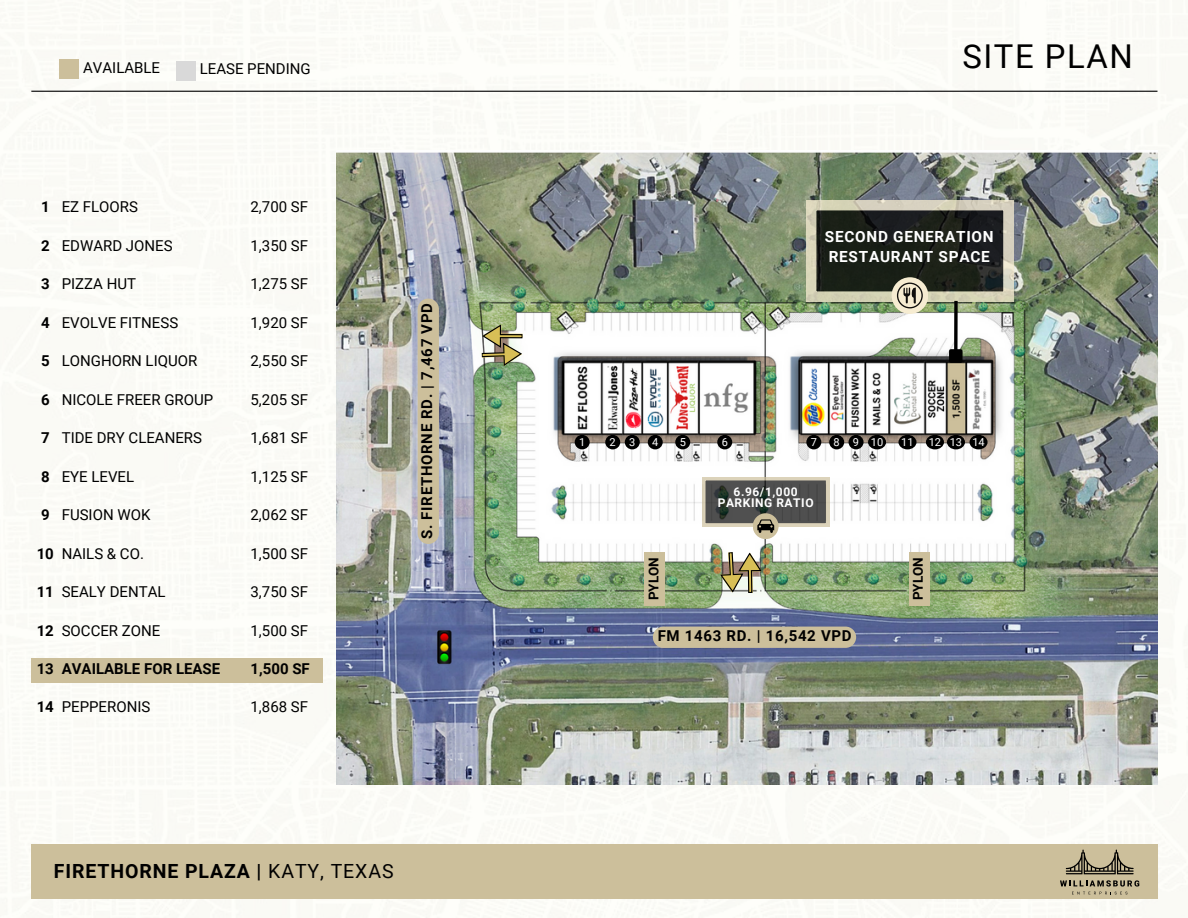
<style>
.page{position:relative;width:1188px;height:918px;background:#fff}
.page>*{position:absolute;margin:0;border:0;box-sizing:border-box;transform-origin:0 0}
.t1{font:32.85px "Roboto";letter-spacing:.045em;color:#000}
.t2{font:700 19.5px "Roboto";letter-spacing:.045em;color:#000}
.t3{font:700 15.3px/19.6px "Roboto";letter-spacing:.045em;color:#fff}
.t4{font:15px "Roboto";color:#000}
.t5{font:700 15px "Roboto";letter-spacing:.045em;color:#000}
.t6{font:700 15px "Roboto";color:#000}
.t7{font:700 13.5px "Roboto";color:#000}
.t8{font:700 12px/10.9px "Roboto";letter-spacing:.05em;color:#fff;text-align:center}
.t9{font:10.95px "Roboto";color:#fff}
.s1{font-weight:700}
.s2{font-weight:400}
</style>
<div class="page">
<img style="left:0;top:0;width:1188px;height:918px">
<hr style="left:31px;top:91px;width:1126px;height:1px;background:#000">
<div style="left:31px;top:845px;width:1126px;height:54px;background:#ccbf9b"></div>
<svg style="left:1066px;top:850px;width:68px;height:24px"></svg>
<svg style="left:1060px;top:880px;width:79px;height:14px"></svg>
<div style="left:59px;top:59px;width:20px;height:20px;background:#ccbf9b"></div>
<div style="left:176px;top:61px;width:19px;height:19px;background:#d9d9d9"></div>
<img style="left:336px;top:150px;width:821px;height:635px">
<div style="left:575px;top:435px;width:15px;height:14px;background:#000;border-radius:50%"></div>
<div style="left:605px;top:435px;width:15px;height:14px;background:#000;border-radius:50%"></div>
<div style="left:625px;top:435px;width:15px;height:14px;background:#000;border-radius:50%"></div>
<div style="left:648px;top:435px;width:15px;height:14px;background:#000;border-radius:50%"></div>
<div style="left:675px;top:435px;width:15px;height:14px;background:#000;border-radius:50%"></div>
<div style="left:717px;top:435px;width:15px;height:14px;background:#000;border-radius:50%"></div>
<div style="left:806px;top:435px;width:15px;height:14px;background:#000;border-radius:50%"></div>
<div style="left:829px;top:435px;width:15px;height:14px;background:#000;border-radius:50%"></div>
<div style="left:849px;top:435px;width:15px;height:14px;background:#000;border-radius:50%"></div>
<div style="left:868px;top:435px;width:18px;height:14px;background:#000;border-radius:50%"></div>
<div style="left:898px;top:435px;width:19px;height:14px;background:#000;border-radius:50%"></div>
<div style="left:926px;top:435px;width:18px;height:14px;background:#000;border-radius:50%"></div>
<div style="left:947px;top:435px;width:18px;height:14px;background:#000;border-radius:50%"></div>
<div style="left:970px;top:435px;width:18px;height:14px;background:#000;border-radius:50%"></div>
<div style="left:31px;top:658px;width:291px;height:25px;background:#ccbf9b"></div>
<svg style="left:720px;top:552px;width:42px;height:41px"></svg>
<svg style="left:481px;top:324px;width:42px;height:42px"></svg>
<div style="left:753px;top:513px;width:26px;height:26px;background:#ccbf9b;border-radius:50%"></div>
<svg style="left:702px;top:477px;width:127px;height:56px;background:#73726c"></svg>
<svg style="left:892px;top:277px;width:36px;height:37px"></svg>
<svg style="left:806px;top:200px;width:207px;height:108px;background:#54574b"></svg>
<div style="left:653px;top:627px;width:203px;height:21px;background:#ccbf9b"></div>
<div style="left:418px;top:299px;width:21px;height:245px;background:#ccbf9b"></div>
<div style="left:645px;top:552px;width:20px;height:54px;background:#ccbf9b"></div>
<div style="left:909px;top:552px;width:21px;height:54px;background:#ccbf9b"></div>
<svg style="left:954px;top:301px;width:4px;height:48px"></svg>
<div style="left:951px;top:351px;width:10px;height:10px;background:#000"></div>
<div style="left:949px;top:349px;width:14px;height:14px;border:3px solid #000"></div>
<p class="t4" style="left:83px;top:59px;width:78px">AVAILABLE</p>
<p class="t4" style="left:200px;top:60px;width:112px">LEASE PENDING</p>
<p class="t4" style="left:41px;top:198px;width:99px"><span class="s1">1</span> EZ FLOORS</p>
<p class="t4" style="left:251px;top:198px;width:59px">2,700 SF</p>
<p class="t4" style="left:41px;top:237px;width:133px"><span class="s1">2</span> EDWARD JONES</p>
<p class="t4" style="left:251px;top:237px;width:59px">1,350 SF</p>
<p class="t4" style="left:41px;top:275px;width:97px"><span class="s1">3</span> PIZZA HUT</p>
<p class="t4" style="left:251px;top:275px;width:59px">1,275 SF</p>
<p class="t4" style="left:41px;top:314px;width:139px"><span class="s1">4</span> EVOLVE FITNESS</p>
<p class="t4" style="left:251px;top:314px;width:59px">1,920 SF</p>
<p class="t4" style="left:41px;top:352px;width:158px"><span class="s1">5</span> LONGHORN LIQUOR</p>
<p class="t4" style="left:251px;top:352px;width:59px">2,550 SF</p>
<p class="t4" style="left:41px;top:391px;width:174px"><span class="s1">6</span> NICOLE FREER GROUP</p>
<p class="t4" style="left:251px;top:391px;width:59px">5,205 SF</p>
<p class="t4" style="left:41px;top:429px;width:163px"><span class="s1">7</span> TIDE DRY CLEANERS</p>
<p class="t4" style="left:251px;top:429px;width:59px">1,681 SF</p>
<p class="t4" style="left:41px;top:468px;width:95px"><span class="s1">8</span> EYE LEVEL</p>
<p class="t4" style="left:251px;top:468px;width:59px">1,125 SF</p>
<p class="t4" style="left:41px;top:506px;width:111px"><span class="s1">9</span> FUSION WOK</p>
<p class="t4" style="left:251px;top:506px;width:59px">2,062 SF</p>
<p class="t4" style="left:37px;top:545px;width:109px"><span class="s1">10</span> NAILS &amp; CO.</p>
<p class="t4" style="left:251px;top:545px;width:59px">1,500 SF</p>
<p class="t4" style="left:37px;top:583px;width:130px"><span class="s1">11</span> SEALY DENTAL</p>
<p class="t4" style="left:251px;top:583px;width:59px">3,750 SF</p>
<p class="t4" style="left:37px;top:622px;width:125px"><span class="s1">12</span> SOCCER ZONE</p>
<p class="t4" style="left:251px;top:622px;width:59px">1,500 SF</p>
<p class="t6" style="left:37px;top:660px;width:185px">13 AVAILABLE FOR LEASE</p>
<p class="t5" style="left:251px;top:660px;width:61px">1,500 SF</p>
<p class="t4" style="left:37px;top:699px;width:115px"><span class="s1">14</span> PEPPERONIS</p>
<p class="t4" style="left:251px;top:699px;width:59px">1,868 SF</p>
<p class="t5" style="left:418px;top:539px;width:238px;rotate:-90deg">S. FIRETHORNE RD. | 7,467 VPD</p>
<h2 class="t2" style="left:54px;top:859px;width:341px">FIRETHORNE PLAZA | <span class="s2">KATY, TEXAS</span></h2>
<h1 class="t1" style="left:962px;top:38px;width:172px">SITE PLAN</h1>
<p class="t3" style="left:825px;top:227px;width:170px">SECOND GENERATION<br>RESTAURANT SPACE</p>
<p class="t9" style="left:579px;top:436px;width:8px">1</p>
<p class="t9" style="left:610px;top:436px;width:27px">2 3</p>
<p class="t9" style="left:652px;top:436px;width:8px">4</p>
<p class="t9" style="left:680px;top:436px;width:8px">5</p>
<p class="t9" style="left:722px;top:436px;width:8px">6</p>
<p class="t9" style="left:811px;top:436px;width:8px">7</p>
<p class="t9" style="left:834px;top:436px;width:51px">8 910</p>
<p class="t9" style="left:901px;top:436px;width:14px">11</p>
<p class="t9" style="left:929px;top:436px;width:57px">12 13 14</p>
<p class="t8" style="left:718px;top:487px;width:97px">6.96/1,000<br>PARKING RATIO</p>
<p class="t7" style="left:646px;top:600px;width:45px;rotate:-90deg">PYLON</p>
<p class="t7" style="left:910px;top:600px;width:45px;rotate:-90deg">PYLON</p>
<p class="t5" style="left:658px;top:627px;width:195px">FM 1463 RD. | 16,542 VPD</p>
</div>
